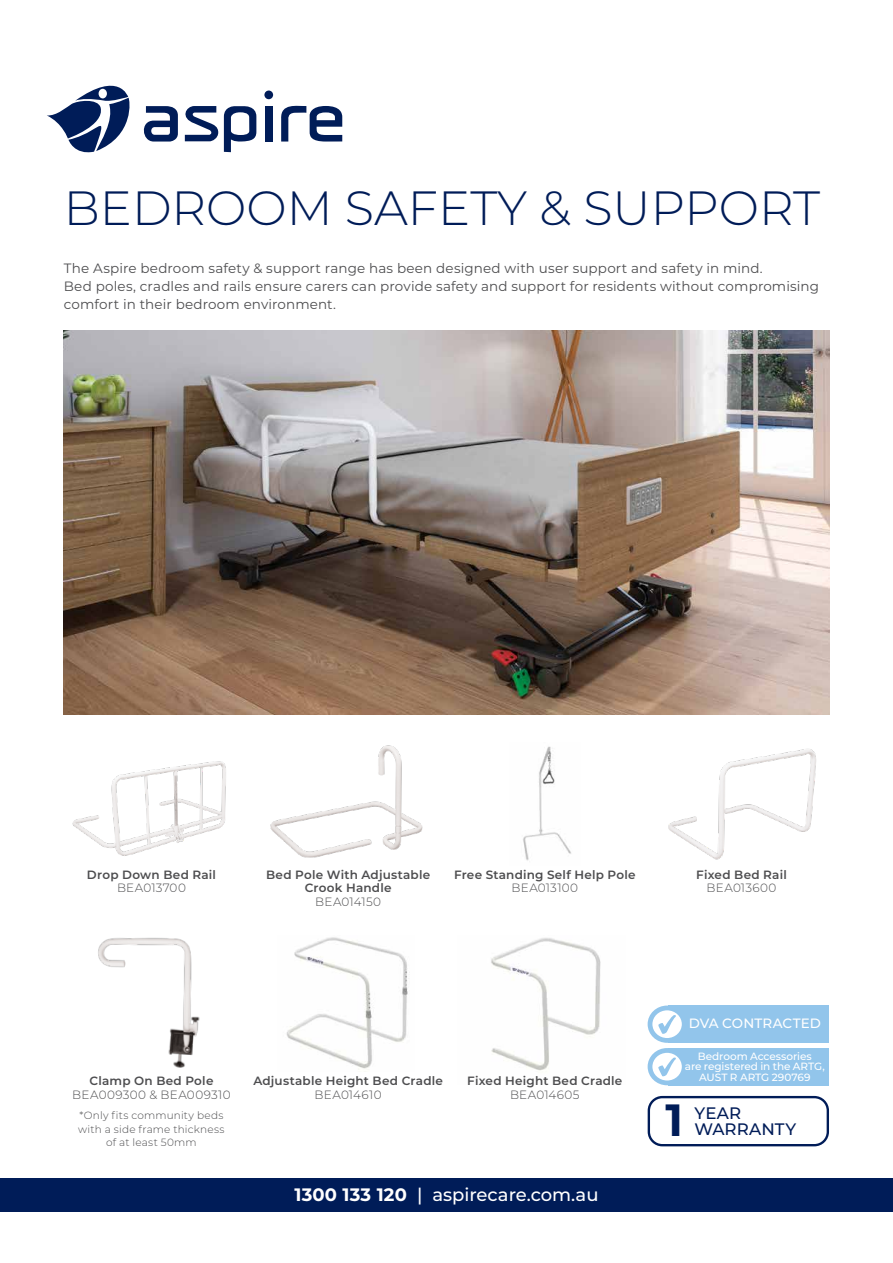
<style>
.page{position:relative;width:893px;height:1263px;background:#fff}
.page>*{position:absolute;margin:0;border:0;box-sizing:border-box;transform-origin:0 0}
.t1{font:300 48px "Montserrat";color:#001c58}
.t2{font:700 45.15px "Montserrat";color:#001c58}
.t3{font:500 18px "Montserrat";color:#fff}
.t4{font:500 16.65px/16.6px "Montserrat";color:#001c58}
.t5{font:13.5px/18px "Montserrat";letter-spacing:.01em;color:#4d4d4f}
.t6{font:500 13.5px "Montserrat";letter-spacing:.005em;color:#fff}
.t7{font:600 12px/13.5px "Montserrat";letter-spacing:.02em;color:#4d4d4f;text-align:center}
.t8{font:300 12px "Montserrat";letter-spacing:.02em;color:#4d4d4f}
.t9{font:300 10.5px/13.5px "Montserrat";letter-spacing:.02em;color:#4d4d4f;text-align:center}
.t10{font:500 10.5px/10.5px "Montserrat";letter-spacing:-.005em;color:#fff;text-align:center}
.s1{font-weight:700}
</style>
<div class="page">
<img style="left:64px;top:330px;width:765px;height:385px">
<img style="left:72px;top:761px;width:154px;height:95px">
<img style="left:270px;top:745px;width:153px;height:113px">
<img style="left:523px;top:746px;width:48px;height:115px">
<img style="left:668px;top:749px;width:148px;height:111px">
<img style="left:98px;top:937px;width:102px;height:131px">
<img style="left:286px;top:937px;width:122px;height:132px">
<img style="left:491px;top:938px;width:110px;height:133px">
<div style="left:265px;top:106px;width:7px;height:36px;background:#001c58"></div>
<div style="left:264px;top:91px;width:9px;height:8px;background:#001c58;border-radius:50%"></div>
<svg style="left:224px;top:106px;width:32px;height:46px"></svg>
<svg style="left:281px;top:105px;width:61px;height:37px"></svg>
<svg style="left:47px;top:85px;width:171px;height:68px"></svg>
<div style="left:0;top:1178px;width:893px;height:33px;background:#001c58"></div>
<div style="left:669px;top:1048px;width:160px;height:37px;background:#92c5eb"></div>
<svg style="left:650px;top:1050px;width:34px;height:33px"></svg>
<div style="left:648px;top:1048px;width:39px;height:37px;border:5px solid #92c5eb;border-radius:50%"></div>
<svg style="left:658px;top:1056px;width:19px;height:21px"></svg>
<div style="left:669px;top:1006px;width:160px;height:37px;background:#92c5eb"></div>
<svg style="left:650px;top:1008px;width:34px;height:32px"></svg>
<div style="left:648px;top:1005px;width:39px;height:38px;border:5px solid #92c5eb;border-radius:50%"></div>
<svg style="left:658px;top:1014px;width:19px;height:20px"></svg>
<div style="left:648px;top:1096px;width:181px;height:50px;border:2px solid #001c58;border-radius:13px"></div>
<h1 class="t1" style="left:64px;top:175px;width:758px">BEDROOM SAFETY &amp; SUPPORT</h1>
<p class="t5" style="left:64px;top:259px;width:757px">The Aspire bedroom safety &amp; support range has been designed with user support and safety in mind.<br>Bed poles, cradles and rails ensure carers can provide safety and support for residents without compromising comfort in their bedroom environment.</p>
<p class="t7" style="left:87px;top:867px;width:131px">Drop Down Bed Rail</p>
<p class="t8" style="left:117px;top:880px;width:70px">BEA013700</p>
<p class="t7" style="left:266px;top:867px;width:166px">Bed Pole With Adjustable<br>Crook Handle</p>
<p class="t8" style="left:315px;top:893px;width:67px">BEA014150</p>
<p class="t7" style="left:454px;top:867px;width:183px">Free Standing Self Help Pole</p>
<p class="t8" style="left:511px;top:880px;width:68px">BEA013100</p>
<p class="t7" style="left:696px;top:867px;width:92px">Fixed Bed Rail</p>
<p class="t8" style="left:707px;top:880px;width:71px">BEA013600</p>
<p class="t7" style="left:89px;top:1074px;width:125px">Clamp On Bed Pole</p>
<p class="t8" style="left:72px;top:1086px;width:160px">BEA009300 &amp; BEA009310</p>
<p class="t9" style="left:78px;top:1108px;width:148px">*Only fits community beds with a side frame thickness of at least 50mm</p>
<p class="t7" style="left:253px;top:1074px;width:191px">Adjustable Height Bed Cradle</p>
<p class="t8" style="left:315px;top:1086px;width:69px">BEA014610</p>
<p class="t7" style="left:467px;top:1074px;width:157px">Fixed Height Bed Cradle</p>
<p class="t8" style="left:510px;top:1086px;width:71px">BEA014605</p>
<h3 class="t3" style="left:294px;top:1182px;width:306px"><span class="s1">1300 133 120</span> | aspirecare.com.au</h3>
<p class="t6" style="left:689px;top:1014px;width:134px">DVA CONTRACTED</p>
<p class="t10" style="left:685px;top:1050px;width:141px">Bedroom Accessories<br>are registered in the ARTG,<br>AUST R ARTG 290769</p>
<h2 class="t2" style="left:666px;top:1087px;width:19px">1</h2>
<p class="t4" style="left:695px;top:1104px;width:103px">YEAR<br>WARRANTY</p>
</div>
